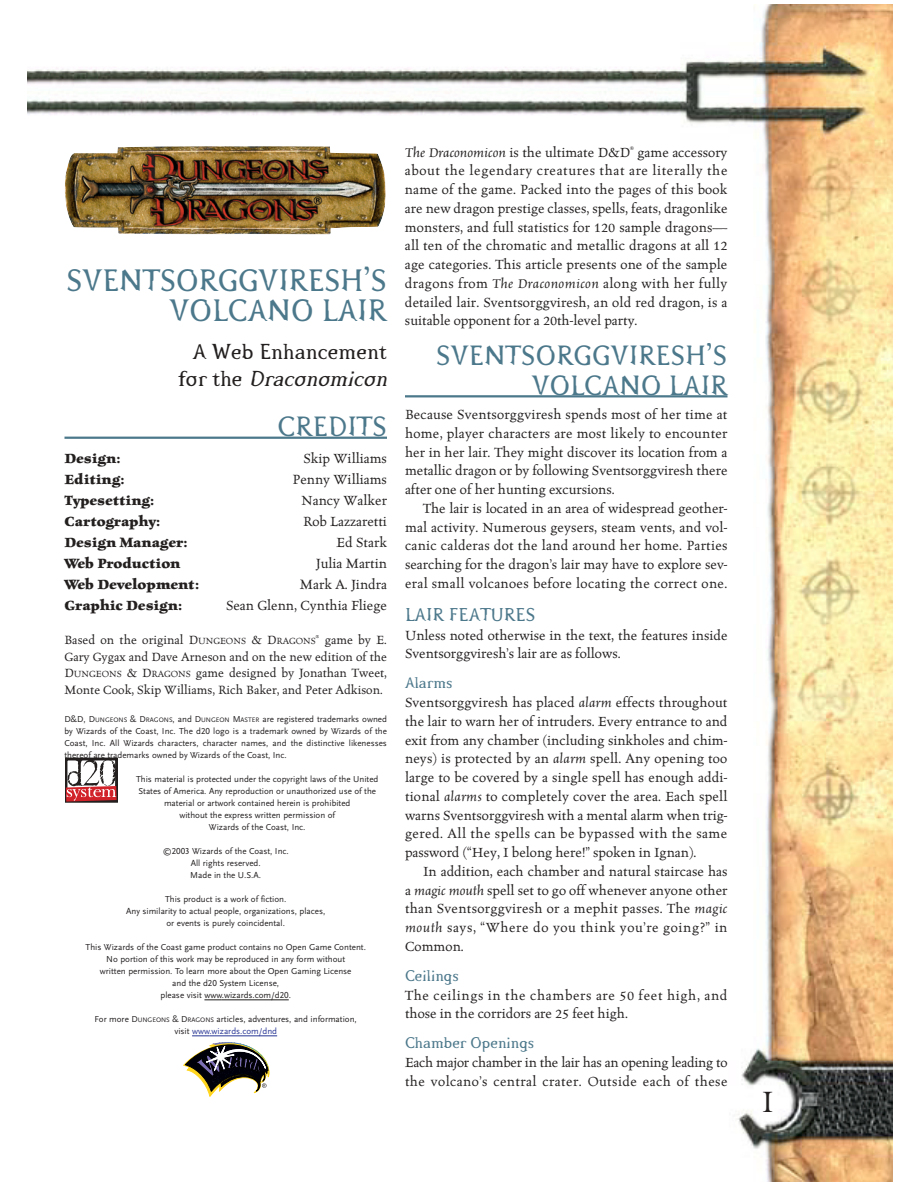
<style>
.page{position:relative;width:918px;height:1188px;background:#fff}
.page>*{position:absolute;margin:0;border:0;box-sizing:border-box;transform-origin:0 0}
.t1{font:34.5px "Alchemy Gold A24";color:#231f1f}
.t2{font:30px/30px "Pterra dactyl";letter-spacing:-.005em;color:#4c788b;text-align:right}
.t3{font:27px/30px "Pterra dactyl";color:#4c788b;text-align:right}
.t4{font:21px/27px "Pterra dactyl";color:#231f1f;text-align:center}
.t5{font:18px "Pterra dactyl";color:#4c788b}
.t6{font:500 15px/18.8px "Celestia Antiqua";color:#231f1f;text-align:justify}
.t7{font:700 15px "Celestia Antiqua";color:#231f1f}
.t8{font:500 15px/18.8px "Celestia Antiqua";letter-spacing:-.02em;color:#231f1f}
.t9{font:500 15px/18.8px "Celestia Antiqua";letter-spacing:.04em;color:#231f1f}
.t10{font:15px "Pterra dactyl";color:#4c788b}
.t11{font:500 13.5px/16.5px "Celestia Antiqua";color:#231f1f;text-align:justify}
.t12{font:9px/12px "Scala Sans LF";color:#231f1f;text-align:center}
.s1{font-style:italic}
.s2{font-size:10.2px}
.s3{font-size:6.75px}
.s4{color:#293795}
</style>
<div class="page">
<img style="left:27px;top:4px;width:865px;height:1178px">
<hr style="left:64px;top:437px;width:323px;height:2px;background:#4c788b">
<svg style="left:204px;top:1000px;width:18px;height:1px"></svg>
<hr style="left:222px;top:1000px;width:67px;height:1px;background:#231f1f">
<svg style="left:192px;top:1036px;width:17px;height:1px"></svg>
<hr style="left:209px;top:1036px;width:68px;height:1px;background:#293795">
<hr style="left:405px;top:395px;width:323px;height:2px;background:#4c788b">
<img style="left:65px;top:146px;width:321px;height:88px">
<svg style="left:65px;top:758px;width:53px;height:45px"></svg>
<svg style="left:66px;top:759px;width:51px;height:43px"></svg>
<div style="left:177px;top:1039px;width:99px;height:63px;background:#fff"></div>
<hr style="left:212px;top:1042px;width:1px;height:32px;background:#7d70b4">
<hr style="left:214px;top:1042px;width:1px;height:32px;background:#7c73b4">
<hr style="left:215px;top:1042px;width:1px;height:32px;background:#7975b6">
<hr style="left:217px;top:1042px;width:1px;height:32px;background:#7877b8">
<hr style="left:218px;top:1042px;width:1px;height:32px;background:#7778b9">
<hr style="left:220px;top:1042px;width:1px;height:32px;background:#7579ba">
<hr style="left:221px;top:1042px;width:2px;height:32px;background:#737abb">
<hr style="left:223px;top:1042px;width:1px;height:32px;background:#717dbd">
<hr style="left:224px;top:1042px;width:2px;height:32px;background:#6f7fbe">
<hr style="left:226px;top:1042px;width:1px;height:32px;background:#6d81c0">
<hr style="left:227px;top:1042px;width:2px;height:32px;background:#6c82c1">
<hr style="left:229px;top:1042px;width:1px;height:32px;background:#6984c2">
<hr style="left:230px;top:1042px;width:2px;height:32px;background:#6785c3">
<hr style="left:232px;top:1042px;width:1px;height:32px;background:#6487c5">
<hr style="left:233px;top:1042px;width:2px;height:32px;background:#6389c6">
<hr style="left:235px;top:1042px;width:1px;height:32px;background:#608bc8">
<hr style="left:236px;top:1042px;width:2px;height:32px;background:#5d8cc8">
<hr style="left:238px;top:1042px;width:1px;height:32px;background:#5b8ecb">
<hr style="left:239px;top:1042px;width:2px;height:32px;background:#578fcc">
<hr style="left:241px;top:1042px;width:1px;height:32px;background:#5492ce">
<hr style="left:242px;top:1042px;width:2px;height:32px;background:#5294cf">
<hr style="left:244px;top:1042px;width:1px;height:32px;background:#4e94d1">
<hr style="left:245px;top:1042px;width:2px;height:32px;background:#4a96d2">
<hr style="left:247px;top:1042px;width:1px;height:32px;background:#4598d3">
<hr style="left:248px;top:1042px;width:2px;height:32px;background:#429ad5">
<hr style="left:250px;top:1042px;width:1px;height:32px;background:#3e9bd6">
<hr style="left:251px;top:1042px;width:2px;height:32px;background:#389cd7">
<hr style="left:253px;top:1042px;width:1px;height:32px;background:#349fd8">
<hr style="left:254px;top:1042px;width:2px;height:32px;background:#2e9fdb">
<hr style="left:256px;top:1042px;width:1px;height:32px;background:#24a1dc">
<hr style="left:257px;top:1042px;width:2px;height:32px;background:#1ea3dd">
<hr style="left:259px;top:1042px;width:1px;height:32px;background:#03a4df">
<hr style="left:260px;top:1042px;width:2px;height:32px;background:#00a7e0">
<hr style="left:262px;top:1042px;width:1px;height:32px;background:#00a7e2">
<hr style="left:263px;top:1042px;width:2px;height:32px;background:#00aae4">
<hr style="left:265px;top:1042px;width:1px;height:32px;background:#00aae5">
<hr style="left:266px;top:1042px;width:2px;height:32px;background:#00ade6">
<hr style="left:268px;top:1042px;width:1px;height:32px;background:#00ade8">
<svg style="left:184px;top:1043px;width:85px;height:53px"></svg>
<h2 class="t2" style="left:67px;top:269px;width:322px">SVENTSORGGVIRESH’S<br>VOLCANO LAIR</h2>
<h3 class="t4" style="left:178px;top:341px;width:214px">A Web Enhancement fo r t h e <span class="s1">Draconomicon</span></h3>
<h3 class="t3" style="left:277px;top:415px;width:111px">CREDITS</h3>
<p class="t7" style="left:64px;top:452px;width:58px">Design:</p>
<p class="t6" style="left:304px;top:450px;width:85px">Skip Williams</p>
<p class="t7" style="left:64px;top:473px;width:62px">Editing:</p>
<p class="t6" style="left:293px;top:471px;width:96px">Penny Williams</p>
<p class="t7" style="left:64px;top:494px;width:92px">Typesetting:</p>
<p class="t6" style="left:301px;top:492px;width:87px">Nancy Walker</p>
<p class="t7" style="left:64px;top:515px;width:97px">Cartography:</p>
<p class="t6" style="left:303px;top:513px;width:85px">Rob Lazzaretti</p>
<p class="t7" style="left:64px;top:536px;width:125px">Design Manager:</p>
<p class="t6" style="left:337px;top:534px;width:52px">Ed Stark</p>
<p class="t7" style="left:64px;top:557px;width:117px">Web Production</p>
<p class="t6" style="left:316px;top:555px;width:73px">Julia Martin</p>
<p class="t7" style="left:64px;top:578px;width:136px">Web Development:</p>
<p class="t6" style="left:300px;top:576px;width:89px">Mark A. Jindra</p>
<p class="t7" style="left:64px;top:599px;width:119px">Graphic Design:</p>
<p class="t6" style="left:226px;top:597px;width:162px">Sean Glenn, Cynthia Fliege</p>
<p class="t11" style="left:64px;top:633px;width:324px">Based on the original D<span class="s2">UNGEONS</span> &amp; D<span class="s2">RAGONS</span><sup>®</sup> game by E.<br>Gary Gygax and Dave Arneson and on the new edition of the D<span class="s2">UNGEONS</span> &amp; D<span class="s2">RAGONS</span> game designed by Jonathan Tweet, Monte Cook, Skip Williams, Rich Baker, and Peter Adkison.</p>
<p class="t12" style="left:64px;top:714px;width:324px;text-align:justify">D&amp;D, D<span class="s3">UNGEONS</span> &amp; D<span class="s3">RAGONS</span>, and D<span class="s3">UNGEON</span> M<span class="s3">ASTER</span> are registered trademarks owned by Wizards of the Coast, Inc. The d20 logo is a trademark owned by Wizards of the Coast, Inc. All Wizards characters, character names, and the distinctive likenesses thereof are trademarks owned by Wizards of the Coast, Inc.</p>
<p class="t12" style="left:136px;top:774px;width:244px">This material is protected under the copyright laws of the United States of America. Any reproduction or unauthorized use of the material or artwork contained herein is prohibited<br>without the express written permission of<br>Wizards of the Coast, Inc.</p>
<p class="t12" style="left:163px;top:846px;width:128px">©2003 Wizards of the Coast, Inc.<br>All rights reserved.<br>Made in the U.S.A.</p>
<p class="t12" style="left:126px;top:894px;width:201px">This product is a work of fiction.<br>Any similarity to actual people, organizations, places, or events is purely coincidental.</p>
<p class="t12" style="left:86px;top:942px;width:282px">This Wizards of the Coast game product contains no Open Game Content.<br>No portion of this work may be reproduced in any form without<br>written permission. To learn more about the Open Gaming License<br>and the d20 System License,<br>please visit www.wizards.com/d20.</p>
<p class="t12" style="left:95px;top:1014px;width:264px">For more D<span class="s3">UNGEONS</span> &amp; D<span class="s3">RAGONS</span> articles, adventures, and information, visit <span class="s4">www.wizards.com/dnd</span></p>
<p class="t6" style="left:405px;top:144px;width:324px"><span class="s1">The Draconomicon</span> is the ultimate D&amp;D<sup>®</sup> game accessory about the legendary creatures that are literally the name of the game. Packed into the pages of this book are new dragon prestige classes, spells, feats, dragonlike monsters, and full statistics for 120 sample dragons— all ten of the chromatic and metallic dragons at all 12 age categories. This article presents one of the sample dragons from <span class="s1">The Draconomicon</span> along with her fully detailed lair. Sventsorggviresh, an old red dragon, is a suitable opponent for a 20th-level party.</p>
<h3 class="t3" style="left:436px;top:344px;width:293px">SVENTSORGGVIRESH’S<br>VOLCANO LAIR</h3>
<p class="t6" style="left:405px;top:406px;width:324px">Because Sventsorggviresh spends most of her time at home, player characters are most likely to encounter her in her lair. They might discover its location from a metallic dragon or by following Sventsorggviresh there after one of her hunting excursions.</p>
<p class="t6" style="left:405px;top:500px;width:324px;text-indent:18px">The lair is located in an area of widespread geother&shy;mal activity. Numerous geysers, steam vents, and vol&shy;canic calderas dot the land around her home. Parties searching for the dragon’s lair may have to explore sev&shy;eral small volcanoes before locating the correct one.</p>
<p class="t5" style="left:405px;top:608px;width:132px">LAIR FEATURES</p>
<p class="t6" style="left:405px;top:627px;width:324px">Unless noted otherwise in the text, the features inside<br>Sventsorggviresh’s lair are as follows.</p>
<p class="t10" style="left:405px;top:678px;width:49px">Alarms</p>
<p class="t6" style="left:405px;top:694px;width:324px">Sventsorggviresh has placed <span class="s1">alarm</span> effects throughout the lair to warn her of intruders. Every entrance to and exit from any chamber (including sinkholes and chim&shy;neys) is protected by an <span class="s1">alarm</span> spell. Any opening too large to be covered by a single spell has enough addi&shy;tional <span class="s1">alarms</span> to completely cover the area. Each spell warns Sventsorggviresh with a mental alarm when trig&shy;gered. All the spells can be bypassed with the same password (“Hey, I belong here!” spoken in Ignan).</p>
<p class="t6" style="left:405px;top:863px;width:324px;text-indent:18px">In addition, each chamber and natural staircase has a <span class="s1">magic mouth</span> spell set to go off whenever anyone other than Sventsorggviresh or a mephit passes. The <span class="s1">magic mouth</span> says, “Where do you think you’re going?” in Common.</p>
<p class="t10" style="left:405px;top:970px;width:55px">Ceilings</p>
<p class="t9" style="left:405px;top:987px;width:324px">The ceilings in the chambers are 50 feet high, and those in the corridors are 25 feet high.</p>
<p class="t10" style="left:405px;top:1038px;width:131px">Chamber Openings</p>
<p class="t8" style="left:405px;top:1054px;width:324px">Each major chamber in the lair has an opening leading to the volcano’s central crater. Outside each of these</p>
<h1 class="t1" style="left:758px;top:1080px;width:22px">1</h1>
</div>
